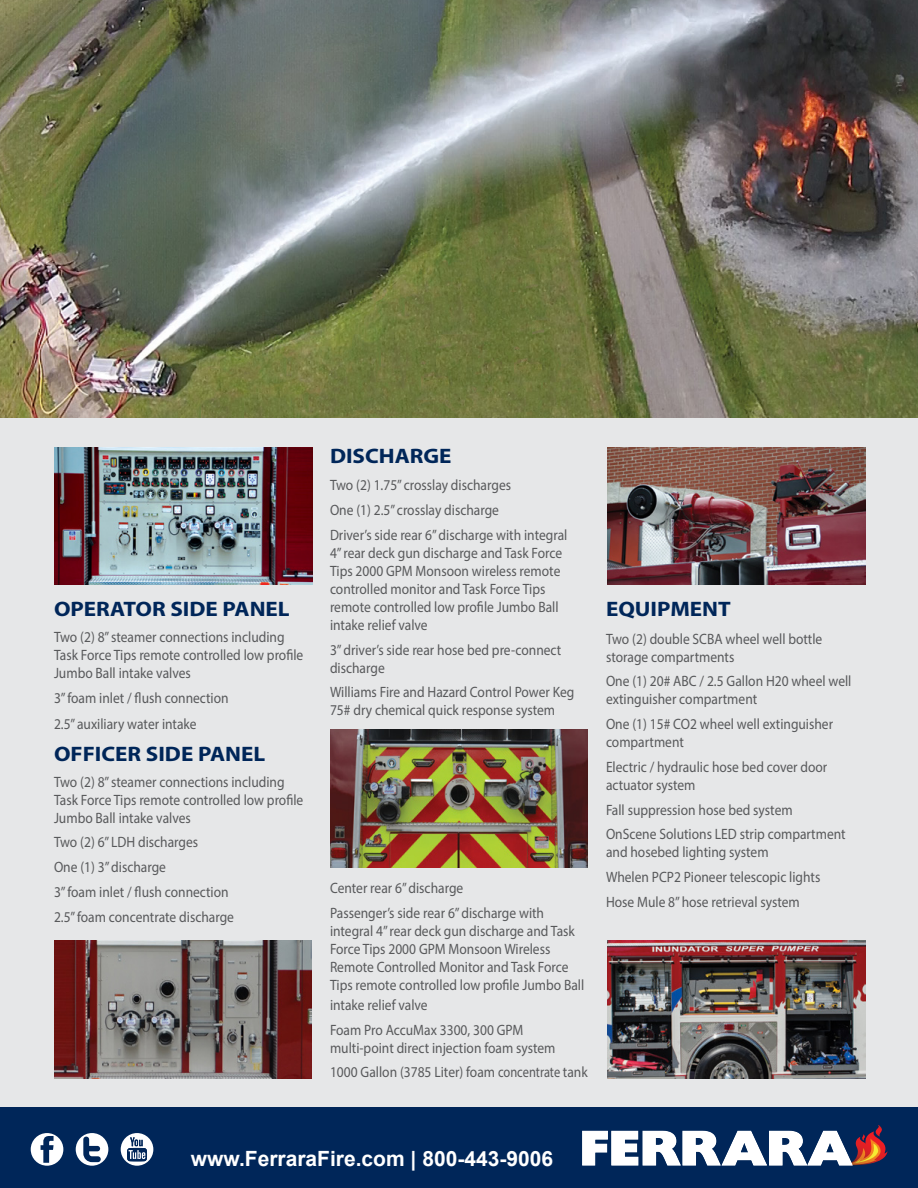
<style>
.page{position:relative;width:918px;height:1188px;background:#e6e7e8}
.page>*{position:absolute;margin:0;border:0;box-sizing:border-box;transform-origin:0 0}
.t1{font:700 21px "Myriad Pro";color:#002659;scale:1.1 1}
.t2{font:700 21px "Arial";color:#fff}
.t3{font:15px/18px "Myriad Pro";color:#58595b;scale:.9 1}
</style>
<div class="page">
<img style="left:54px;top:941px;width:258px;height:137px">
<img style="left:0;top:0;width:918px;height:417px">
<div style="left:0;top:1108px;width:918px;height:80px;background:#002659"></div>
<svg style="left:582px;top:1125px;width:306px;height:41px"></svg>
<div style="left:31px;top:1133px;width:32px;height:33px;background:#fff;border-radius:50%"></div>
<svg style="left:41px;top:1136px;width:13px;height:27px"></svg>
<div style="left:76px;top:1133px;width:32px;height:33px;background:#fff;border-radius:50%"></div>
<svg style="left:83px;top:1137px;width:18px;height:25px"></svg>
<div style="left:121px;top:1133px;width:32px;height:33px;background:#fff;border-radius:50%"></div>
<svg style="left:127px;top:1137px;width:20px;height:24px"></svg>
<img style="left:54px;top:447px;width:258px;height:138px">
<img style="left:330px;top:729px;width:258px;height:138px">
<img style="left:607px;top:447px;width:258px;height:138px">
<img style="left:607px;top:941px;width:258px;height:137px">
<h1 class="t1" style="left:54px;top:595px;width:216px">OPERATOR SIDE PANEL</h1>
<p class="t3" style="left:54px;top:628px;width:279px">Two (2) 8” steamer connections including<br>Task Force Tips remote controlled low profile<br>Jumbo Ball intake valves</p>
<p class="t3" style="left:54px;top:684px;width:196px;line-height:26.5px">3” foam inlet / flush connection<br>2.5” auxiliary water intake</p>
<h1 class="t1" style="left:54px;top:740px;width:194px">OFFICER SIDE PANEL</h1>
<p class="t3" style="left:54px;top:772px;width:279px">Two (2) 8” steamer connections including<br>Task Force Tips remote controlled low profile<br>Jumbo Ball intake valves</p>
<p class="t3" style="left:54px;top:830px;width:202px;line-height:24.8px">Two (2) 6” LDH discharges<br>One (1) 3” discharge<br>3” foam inlet / flush connection<br>2.5” foam concentrate discharge</p>
<h1 class="t1" style="left:330px;top:442px;width:112px">DISCHARGE</h1>
<p class="t3" style="left:330px;top:473px;width:265px;line-height:24.8px">Two (2) 1.75” crosslay discharges<br>One (1) 2.5” crosslay discharge<br>Driver’s side rear 6” discharge with integral</p>
<p class="t3" style="left:330px;top:544px;width:260px">4” rear deck gun discharge and Task Force Tips 2000 GPM Monsoon wireless remote controlled monitor and Task Force Tips remote controlled low profile Jumbo Ball intake relief valve</p>
<p class="t3" style="left:330px;top:640px;width:258px">3” driver’s side rear hose bed pre-connect discharge</p>
<p class="t3" style="left:330px;top:683px;width:273px">Williams Fire and Hazard Control Power Keg<br>75# dry chemical quick response system</p>
<p class="t3" style="left:330px;top:876px;width:239px;line-height:24.8px">Center rear 6” discharge<br>Passenger’s side rear 6” discharge with</p>
<p class="t3" style="left:330px;top:922px;width:284px">integral 4” rear deck gun discharge and Task Force Tips 2000 GPM Monsoon Wireless Remote Controlled Monitor and Task Force Tips remote controlled low profile Jumbo Ball</p>
<p class="t3" style="left:330px;top:992px;width:216px;line-height:24.8px">intake relief valve<br>Foam Pro AccuMax 3300, 300 GPM</p>
<p class="t3" style="left:330px;top:1035px;width:288px;line-height:24.8px">multi-point direct injection foam system<br>1000 Gallon (3785 Liter) foam concentrate tank</p>
<h1 class="t1" style="left:606px;top:596px;width:115px">EQUIPMENT</h1>
<p class="t3" style="left:606px;top:629px;width:242px">Two (2) double SCBA wheel well bottle storage compartments</p>
<p class="t3" style="left:606px;top:672px;width:274px">One (1) 20# ABC / 2.5 Gallon H20 wheel well extinguisher compartment</p>
<p class="t3" style="left:606px;top:715px;width:254px">One (1) 15# CO2 wheel well extinguisher compartment</p>
<p class="t3" style="left:606px;top:758px;width:247px">Electric / hydraulic hose bed cover door actuator system</p>
<p class="t3" style="left:606px;top:797px;width:268px;line-height:24.8px">Fall suppression hose bed system<br>OnScene Solutions LED strip compartment</p>
<p class="t3" style="left:606px;top:840px;width:240px;line-height:24.8px">and hosebed lighting system<br>Whelen PCP2 Pioneer telescopic lights<br>Hose Mule 8” hose retrieval system</p>
<h1 class="t2" style="left:191px;top:1145px;width:364px">www.FerraraFire.com | 800-443-9006</h1>
</div>
